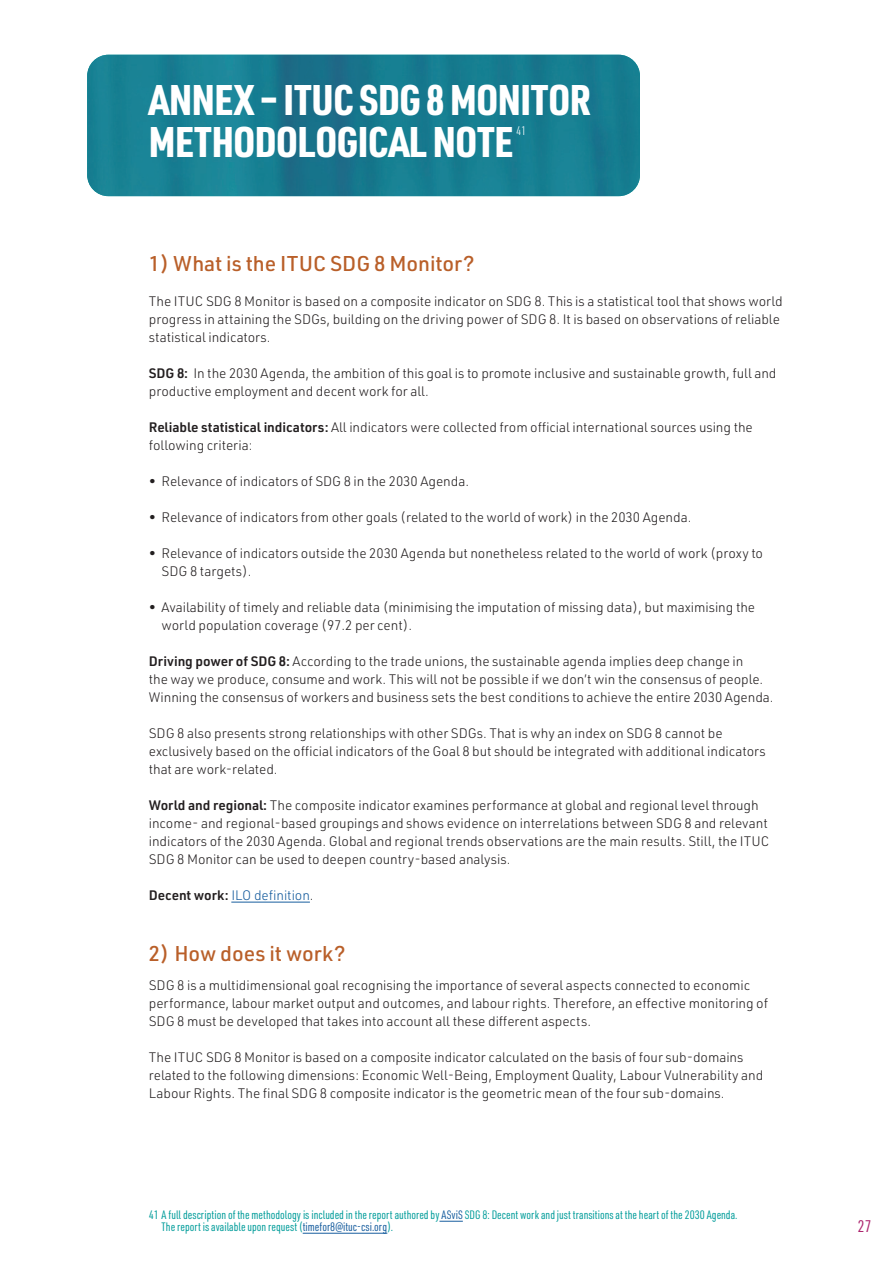
<style>
.page{position:relative;width:893px;height:1263px;background:#fff}
.page>*{position:absolute;margin:0;border:0;box-sizing:border-box;transform-origin:0 0}
.t1{font:900 42px/42px "URWDIN Cond";letter-spacing:-.01em;color:#fff}
.t2{font:500 21px "URWDIN";letter-spacing:-.005em;color:#b95f29}
.t3{font:16.5px "URWDIN Cond";color:#ad256e}
.t4{font:300 13.5px/18px "URWDIN";letter-spacing:-.005em;color:#231f20}
.t5{font:300 13.5px "URWDIN";letter-spacing:-.005em;color:#175d9e}
.t6{font:300 12.3px "URWDIN Cond";color:#fff}
.t7{font:12px/12px "URWDIN Cond";color:#009c9a}
.s1{font-weight:600}
.s2{font-weight:600;color:#231f20}
.s3{color:#231f20}
.s4{color:#175d9e}
</style>
<div class="page">
<img style="left:87px;top:55px;width:553px;height:141px">
<hr style="left:231px;top:902px;width:79px;height:1px;background:#175d9e">
<svg style="left:439px;top:1221px;width:24px;height:1px"></svg>
<hr style="left:303px;top:1233px;width:84px;height:1px;background:#175d9e">
<h1 class="t1" style="left:149px;top:77px;width:443px">ANNEX – ITUC SDG 8 MONITOR<br>METHODOLOGICAL NOTE</h1>
<p class="t6" style="left:516px;top:123px;width:12px">41</p>
<h2 class="t2" style="left:149px;top:250px;width:327px">1) What is the ITUC SDG 8 Monitor?</h2>
<p class="t4" style="left:149px;top:292px;width:635px">The ITUC SDG 8 Monitor is based on a composite indicator on SDG 8. This is a statistical tool that shows world progress in attaining the SDGs, building on the driving power of SDG 8. It is based on observations of reliable statistical indicators.</p>
<p class="t4" style="left:149px;top:364px;width:629px"><span class="s1">SDG 8:</span> In the 2030 Agenda, the ambition of this goal is to promote inclusive and sustainable growth, full and productive employment and decent work for all.</p>
<p class="t4" style="left:149px;top:418px;width:606px"><span class="s1">Reliable statistical indicators:</span> All indicators were collected from official international sources using the following criteria:</p>
<p class="t4" style="left:149px;top:472px;width:322px">• Relevance of indicators of SDG 8 in the 2030 Agenda.</p>
<p class="t4" style="left:149px;top:508px;width:544px">• Relevance of indicators from other goals (related to the world of work) in the 2030 Agenda.</p>
<p class="t4" style="left:162px;top:544px;width:603px;text-indent:-13px">• Relevance of indicators outside the 2030 Agenda but nonetheless related to the world of work (proxy to<br>SDG 8 targets).</p>
<p class="t4" style="left:162px;top:598px;width:595px;text-indent:-13px">• Availability of timely and reliable data (minimising the imputation of missing data), but maximising the world population coverage (97.2 per cent).</p>
<p class="t4" style="left:149px;top:652px;width:626px"><span class="s1">Driving power of SDG 8:</span> According to the trade unions, the sustainable agenda implies deep change in<br>the way we produce, consume and work. This will not be possible if we don’t win the consensus of people.<br>Winning the consensus of workers and business sets the best conditions to achieve the entire 2030 Agenda.</p>
<p class="t4" style="left:149px;top:724px;width:618px">SDG 8 also presents strong relationships with other SDGs. That is why an index on SDG 8 cannot be exclusively based on the official indicators of the Goal 8 but should be integrated with additional indicators that are work-related.</p>
<p class="t4" style="left:149px;top:796px;width:622px"><span class="s1">World and regional:</span> The composite indicator examines performance at global and regional level through income- and regional-based groupings and shows evidence on interrelations between SDG 8 and relevant indicators of the 2030 Agenda. Global and regional trends observations are the main results. Still, the ITUC SDG 8 Monitor can be used to deepen country-based analysis.</p>
<p class="t5" style="left:149px;top:886px;width:166px"><span class="s2">Decent work:</span> ILO definition<span class="s3">.</span></p>
<h2 class="t2" style="left:149px;top:940px;width:198px">2) How does it work?</h2>
<p class="t4" style="left:149px;top:976px;width:621px">SDG 8 is a multidimensional goal recognising the importance of several aspects connected to economic performance, labour market output and outcomes, and labour rights. Therefore, an effective monitoring of<br>SDG 8 must be developed that takes into account all these different aspects.</p>
<p class="t4" style="left:149px;top:1048px;width:616px">The ITUC SDG 8 Monitor is based on a composite indicator calculated on the basis of four sub-domains related to the following dimensions: Economic Well-Being, Employment Quality, Labour Vulnerability and<br>Labour Rights. The final SDG 8 composite indicator is the geometric mean of the four sub-domains.</p>
<p class="t7" style="left:162px;top:1209px;width:577px;text-indent:-13px">41 A full description of the methodology is included in the report authored by <span class="s4">ASviS</span> SDG 8: Decent work and just transitions at the heart of the 2030 Agenda.<br>The report is available upon request (<span class="s4">timefor8@ituc-csi.org</span>).</p>
<p class="t3" style="left:858px;top:1215px;width:15px">27</p>
</div>
